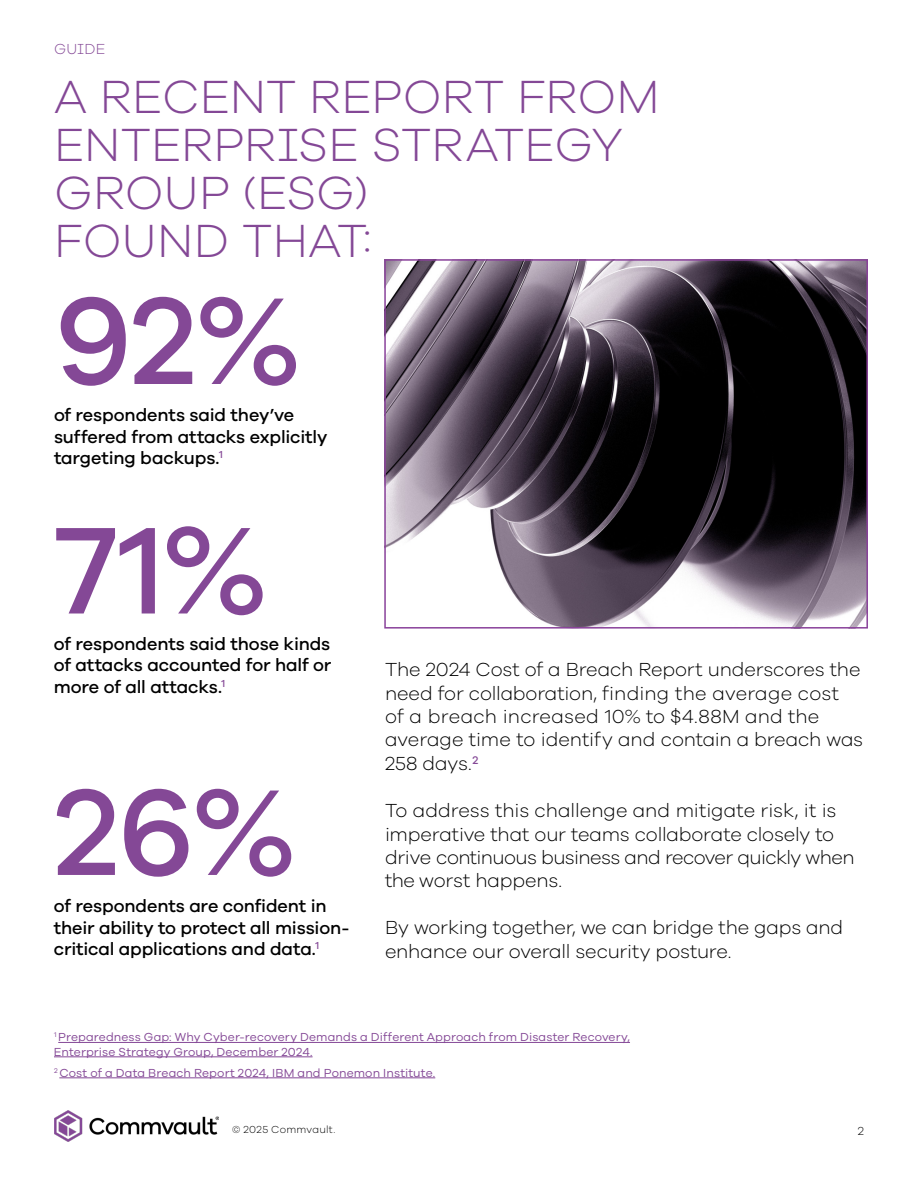
<style>
.page{position:relative;width:918px;height:1188px;background:#fff}
.page>*{position:absolute;margin:0;border:0;box-sizing:border-box;transform-origin:0 0}
.t1{font:500 127.5px "Galano Grotesque";color:#844896}
.t2{font:500 126px "Galano Grotesque";color:#844896}
.t3{font:300 48px/48px "Galano Grotesque Alt";letter-spacing:.005em;color:#844896}
.t4{font:300 19.5px/23.5px "Galano Grotesque";letter-spacing:-.01em;color:#000}
.t5{font:500 18px/21.6px "Galano Grotesque";letter-spacing:-.005em;color:#000}
.t6{font:300 15px "Galano Grotesque Alt";letter-spacing:.02em;color:#844896}
.t7{font:12px/14.4px "Galano Grotesque";letter-spacing:.01em;color:#844896}
.t8{font:300 12px "Galano Grotesque Alt";color:#000}
.t9{font:300 10.5px "Galano Grotesque";letter-spacing:.025em;color:#000}
</style>
<div class="page">
<img style="left:387px;top:262px;width:478px;height:364px">
<div style="left:384px;top:259px;width:484px;height:370px;border:2px solid #89419a"></div>
<hr style="left:58px;top:1042px;width:572px;height:1px;background:#844896">
<hr style="left:54px;top:1057px;width:259px;height:1px;background:#844896">
<hr style="left:59px;top:1078px;width:376px;height:1px;background:#844896">
<img style="left:54px;top:1110px;width:164px;height:32px">
<p class="t6" style="left:54px;top:39px;width:53px">GUIDE</p>
<h3 class="t3" style="left:54px;top:71px;width:607px">A RECENT REPORT FROM<br>ENTERPRISE STRATEGY<br>GROUP (ESG)<br>FOUND THAT:</h3>
<h1 class="t1" style="left:54px;top:265px;width:249px">92%</h1>
<p class="t5" style="left:54px;top:404px;width:242px">of respondents said they’ve</p>
<p class="t5" style="left:54px;top:425px;width:275px">suffered from attacks explicitly targeting backups.<sup>1</sup></p>
<h1 class="t1" style="left:54px;top:494px;width:216px">71%</h1>
<p class="t5" style="left:54px;top:632px;width:279px;text-align:justify">of respondents said those kinds of attacks accounted for half or more of all attacks.<sup>1</sup></p>
<h2 class="t2" style="left:54px;top:757px;width:245px">26%</h2>
<p class="t5" style="left:54px;top:895px;width:297px">of respondents are confident in their ability to protect all mission&shy;critical applications and data.<sup>1</sup></p>
<p class="t4" style="left:385px;top:657px;width:480px">The 2024 Cost of a Breach Report underscores the need for collaboration, finding the average cost<br>of a breach increased 10% to $4.88M and the average time to identify and contain a breach was 258 days.<sup>2</sup></p>
<p class="t4" style="left:385px;top:798px;width:471px">To address this challenge and mitigate risk, it is imperative that our teams collaborate closely to drive continuous business and recover quickly when the worst happens.</p>
<p class="t4" style="left:385px;top:915px;width:460px">By working together, we can bridge the gaps and enhance our overall security posture.</p>
<p class="t7" style="left:54px;top:1030px;width:578px"><sup>1</sup> Preparedness Gap: Why Cyber-recovery Demands a Different Approach from Disaster Recovery,<br>Enterprise Strategy Group, December 2024.</p>
<p class="t7" style="left:54px;top:1065px;width:383px"><sup>2</sup> Cost of a Data Breach Report 2024, IBM and Ponemon Institute.</p>
<p class="t9" style="left:232px;top:1124px;width:105px">© 2025 Commvault.</p>
<p class="t8" style="left:858px;top:1123px;width:8px">2</p>
</div>
